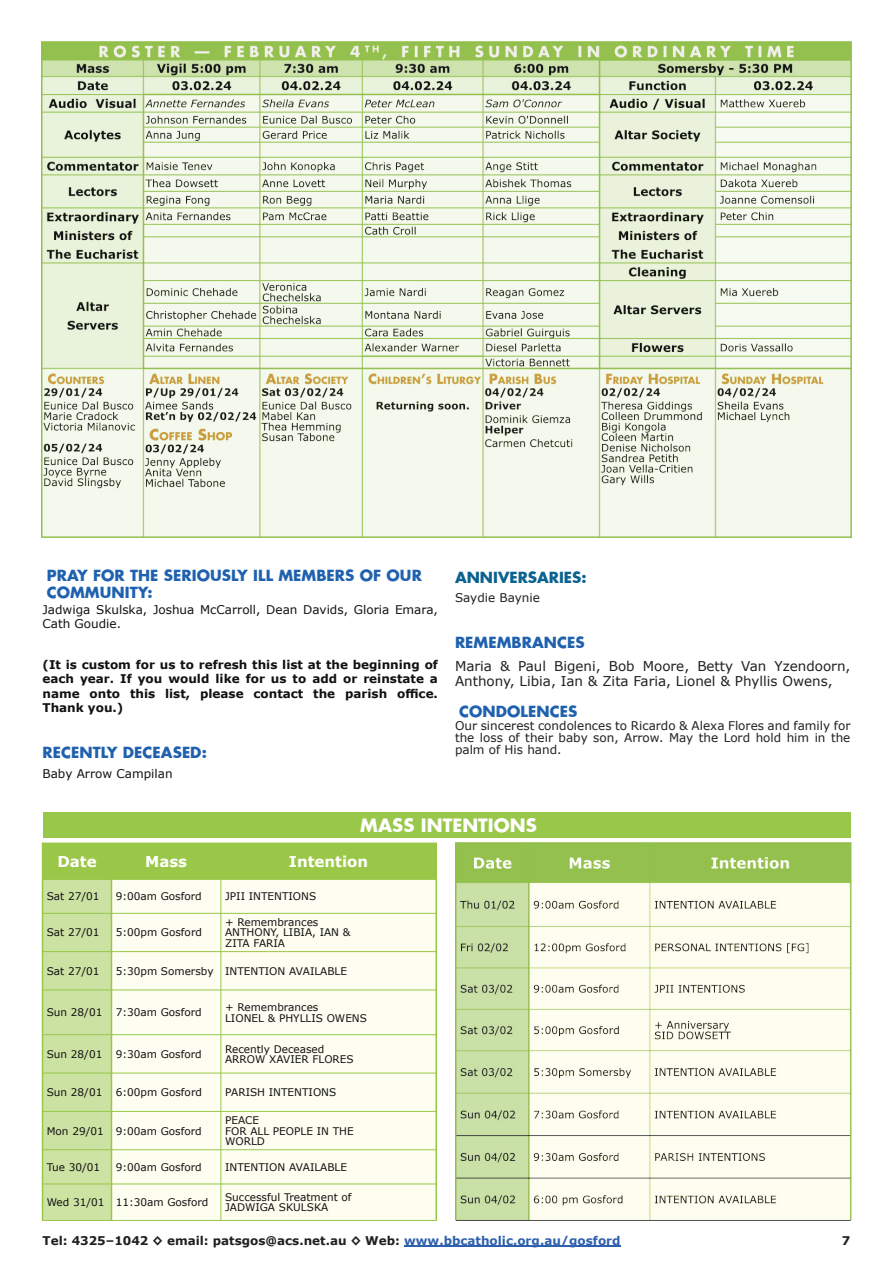
<style>
.page{position:relative;width:893px;height:1263px;background:#fff}
.page>*{position:absolute;margin:0;border:0;box-sizing:border-box;transform-origin:0 0}
.t1{font:700 18px "Futura";letter-spacing:.005em;color:#fff}
.t2{font:700 15px/17.2px "Futura";letter-spacing:.005em;color:#1f61ae}
.t3{font:700 15px "Verdana";color:#fff}
.t4{font:700 15px "Futura";color:#0b6290}
.t5{font:13.5px/15.6px "Verdana";color:#231f20}
.t6{font:700 12px/14.4px "Verdana";color:#121112;text-align:justify}
.t7{font:12px/12px "Verdana";color:#231f20;text-align:justify}
.t8{font:12px/14.4px "Verdana";color:#121112}
.t9{font:700 12px "Verdana";color:#231f20}
.t10{font:10.5px/10.5px "Verdana";color:#121112}
.s1{color:#2e60ad}
</style>
<div class="page">
<hr style="left:404px;top:1245px;width:217px;height:2px;background:#2e60ad">
<div style="left:43px;top:812px;width:807px;height:26px;background:#98c749"></div>
<div style="left:43px;top:843px;width:393px;height:36px;background:#9bc748"></div>
<div style="left:43px;top:879px;width:68px;height:271px;background:#cce2a3"></div>
<div style="left:112px;top:880px;width:323px;height:33px;background:#fdfdf1"></div>
<div style="left:112px;top:914px;width:323px;height:306px;background:#fdfdf1"></div>
<div style="left:43px;top:1150px;width:68px;height:70px;background:#cde3a3"></div>
<hr style="left:42px;top:842px;width:1px;height:379px;background:#98c749">
<hr style="left:435px;top:842px;width:2px;height:379px;background:#98c749">
<hr style="left:111px;top:843px;width:1px;height:377px;background:#98c749">
<hr style="left:220px;top:879px;width:1px;height:341px;background:#98c749">
<hr style="left:43px;top:842px;width:393px;height:2px;background:#98c749">
<hr style="left:43px;top:878px;width:393px;height:2px;background:#98c749">
<hr style="left:43px;top:913px;width:393px;height:1px;background:#98c749">
<hr style="left:43px;top:951px;width:393px;height:1px;background:#98c749">
<hr style="left:43px;top:989px;width:393px;height:1px;background:#98c749">
<hr style="left:43px;top:1034px;width:393px;height:1px;background:#98c749">
<hr style="left:43px;top:1073px;width:393px;height:1px;background:#98c749">
<hr style="left:43px;top:1111px;width:393px;height:1px;background:#98c749">
<hr style="left:43px;top:1149px;width:393px;height:1px;background:#98c749">
<hr style="left:43px;top:1183px;width:393px;height:1px;background:#98c749">
<hr style="left:43px;top:1220px;width:393px;height:1px;background:#98c749">
<img style="left:456px;top:842px;width:396px;height:379px">
<img style="left:42px;top:42px;width:809px;height:496px">
<h2 class="t2" style="left:47px;top:568px;width:377px">PRAY FOR THE SERIOUSLY ILL MEMBERS OF OUR<br>COMMUNITY:</h2>
<p class="t8" style="left:43px;top:603px;width:397px">Jadwiga Skulska, Joshua McCarroll, Dean Davids, Gloria Emara,<br>Cath Goudie.</p>
<p class="t6" style="left:43px;top:658px;width:397px">(It is custom for us to refresh this list at the beginning of each year. If you would like for us to add or reinstate a name onto this list, please contact the parish office.<br>Thank you.)</p>
<h2 class="t2" style="left:43px;top:744px;width:166px">RECENTLY DECEASED:</h2>
<p class="t8" style="left:43px;top:767px;width:132px">Baby Arrow Campilan</p>
<h2 class="t4" style="left:455px;top:571px;width:133px">ANNIVERSARIES:</h2>
<p class="t7" style="left:455px;top:592px;width:86px">Saydie Baynie</p>
<h2 class="t2" style="left:455px;top:634px;width:131px">REMEMBRANCES</h2>
<p class="t5" style="left:455px;top:659px;width:397px">Maria &amp; Paul Bigeni, Bob Moore, Betty Van Yzendoorn,<br>Anthony, Libia, Ian &amp; Zita Faria, Lionel &amp; Phyllis Owens,</p>
<h2 class="t2" style="left:459px;top:704px;width:120px">CONDOLENCES</h2>
<p class="t7" style="left:455px;top:721px;width:397px">Our sincerest condolences to Ricardo &amp; Alexa Flores and family for the loss of their baby son, Arrow. May the Lord hold him in the palm of His hand.</p>
<h1 class="t1" style="left:360px;top:816px;width:178px">MASS INTENTIONS</h1>
<h2 class="t3" style="left:57px;top:855px;width:41px">Date</h2>
<h2 class="t3" style="left:145px;top:855px;width:44px">Mass</h2>
<h2 class="t3" style="left:289px;top:855px;width:81px">Intention</h2>
<p class="t10" style="left:47px;top:892px;width:54px">Sat 27/01</p>
<p class="t10" style="left:116px;top:892px;width:88px">9:00am Gosford</p>
<p class="t10" style="left:225px;top:892px;width:93px">JPII INTENTIONS</p>
<p class="t10" style="left:47px;top:928px;width:54px">Sat 27/01</p>
<p class="t10" style="left:116px;top:928px;width:88px">5:00pm Gosford</p>
<p class="t10" style="left:225px;top:918px;width:127px">+ Remembrances<br>ANTHONY, LIBIA, IAN &amp;<br>ZITA FARIA</p>
<p class="t10" style="left:47px;top:966px;width:54px">Sat 27/01</p>
<p class="t10" style="left:116px;top:966px;width:233px">5:30pm Somersby INTENTION AVAILABLE</p>
<p class="t10" style="left:47px;top:1008px;width:57px">Sun 28/01</p>
<p class="t10" style="left:116px;top:1008px;width:88px">7:30am Gosford</p>
<p class="t10" style="left:225px;top:1003px;width:143px">+ Remembrances<br>LIONEL &amp; PHYLLIS OWENS</p>
<p class="t10" style="left:47px;top:1050px;width:57px">Sun 28/01</p>
<p class="t10" style="left:116px;top:1050px;width:88px">9:30am Gosford</p>
<p class="t10" style="left:225px;top:1044px;width:130px">Recently Deceased<br>ARROW XAVIER FLORES</p>
<p class="t10" style="left:47px;top:1088px;width:57px">Sun 28/01</p>
<p class="t10" style="left:116px;top:1088px;width:88px">6:00pm Gosford</p>
<p class="t10" style="left:225px;top:1088px;width:113px">PARISH INTENTIONS</p>
<p class="t10" style="left:47px;top:1126px;width:157px">Mon 29/01 9:00am Gosford</p>
<p class="t10" style="left:225px;top:1116px;width:130px">PEACE<br>FOR ALL PEOPLE IN THE<br>WORLD</p>
<p class="t10" style="left:47px;top:1163px;width:55px">Tue 30/01</p>
<p class="t10" style="left:116px;top:1163px;width:88px">9:00am Gosford</p>
<p class="t10" style="left:225px;top:1163px;width:123px">INTENTION AVAILABLE</p>
<p class="t10" style="left:47px;top:1198px;width:163px">Wed 31/01 11:30am Gosford</p>
<p class="t10" style="left:225px;top:1193px;width:128px">Successful Treatment of<br>JADWIGA SKULSKA</p>
<p class="t9" style="left:43px;top:1235px;width:580px">Tel: 4325–1042 ◊ email: patsgos@acs.net.au ◊ Web: <span class="s1">www.bbcatholic.org.au/gosford</span></p>
<p class="t9" style="left:842px;top:1235px;width:10px">7</p>
</div>
